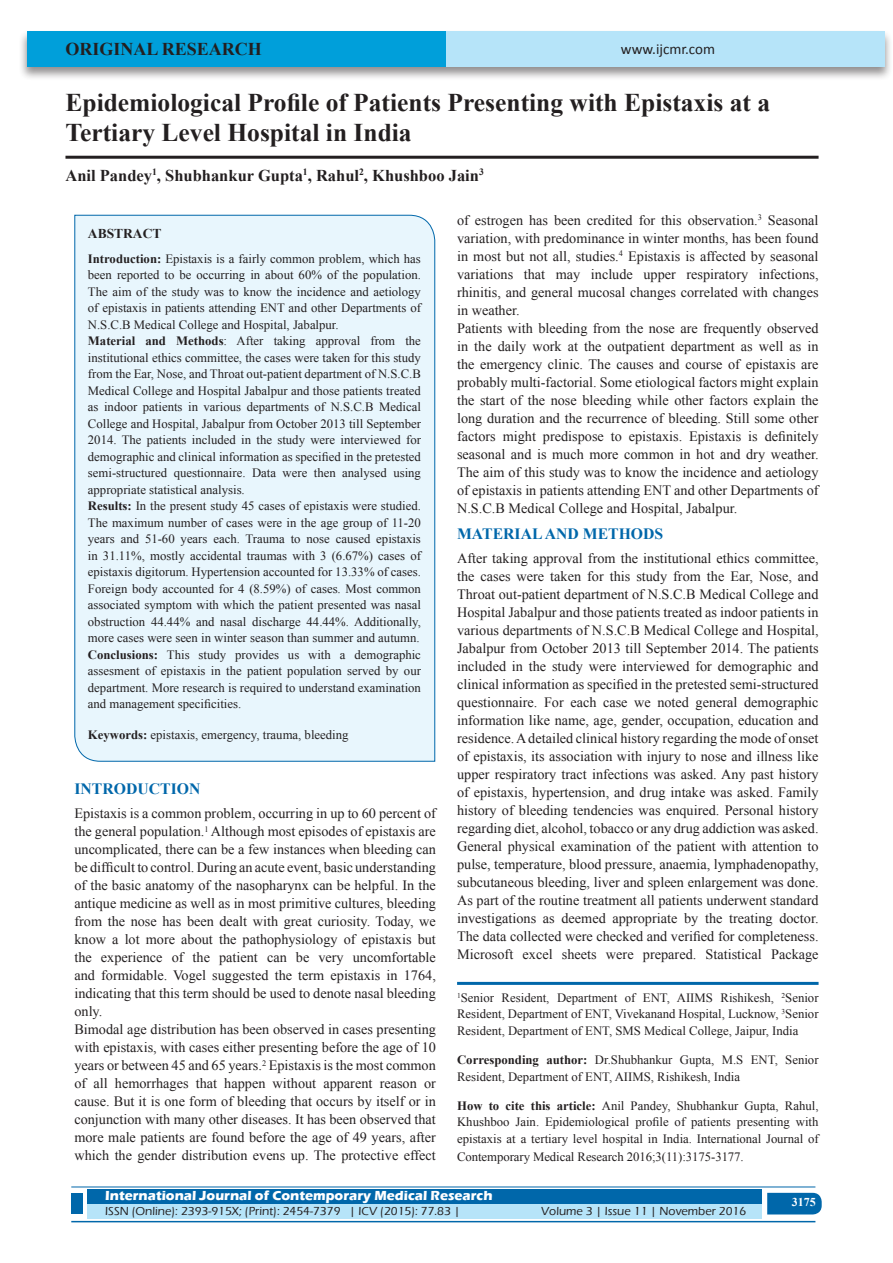
<style>
.page{position:relative;width:893px;height:1263px;background:#fff}
.page>*{position:absolute;margin:0;border:0;box-sizing:border-box;transform-origin:0 0}
.A_Title_New{font:700 25.5px/30px "Times New Roman";color:#231f20}
.AT_new{font:700 18px "Times New Roman";color:#231f20}
.AU-New{font:700 16.5px "Times New Roman";color:#231f20}
.t1{font:700 15.75px "Times New Roman";color:#0067aa}
.t2{font:15px "Calibri";color:#231f20}
.TX_New{font:14.25px/18px "Times New Roman";color:#231f20;text-align:justify}
.t3{font:700 13.5px "Eras ITC";color:#fff}
.t4{font:700 13.5px "Times New Roman";color:#231f20}
.HTC_new{font:12.75px/16.5px "Times New Roman";color:#231f20}
.Affi_New{font:12.75px/16.5px "Times New Roman";color:#231f20;text-align:justify}
.Corresponding{font:12.75px/16.5px "Times New Roman";color:#231f20}
.t5{font:500 12px "Eras ITC";color:#231f20}
.t6{font:700 12px "Times New Roman";color:#fff}
.s1{font-weight:700}
</style>
<div class="page">
<div style="left:19px;top:29px;width:874px;height:52px;background:#231f20;opacity:.5"></div>
<div style="left:27px;top:31px;width:858px;height:35px;background:#b6e4f9"></div>
<div style="left:27px;top:31px;width:419px;height:35px;background:#009fda"></div>
<div style="left:87px;top:1189px;width:674px;height:15px;background:#0067aa"></div>
<div style="left:87px;top:1204px;width:674px;height:15px;background:#b6e4f9"></div>
<svg style="left:767px;top:1193px;width:55px;height:21px"></svg>
<hr style="left:71px;top:1186px;width:744px;height:1px;background:#0067aa">
<hr style="left:71px;top:1221px;width:744px;height:1px;background:#0067aa">
<div style="left:71px;top:1193px;width:12px;height:21px;background:#0067aa"></div>
<hr style="left:65px;top:156px;width:754px;height:3px;background:#231f20">
<div style="left:74px;top:214px;width:361px;height:548px;background:#e8f6fd"></div>
<hr style="left:457px;top:982px;width:362px;height:3px;background:#0067aa">
<p class="AT_new" style="left:65px;top:36px;width:198px">ORIGINAL RESEARCH</p>
<p class="t2" style="left:621px;top:40px;width:96px">www.ijcmr.com</p>
<p class="A_Title_New" style="left:65px;top:87px;width:706px">Epidemiological Profile of Patients Presenting with Epistaxis at a<br>Tertiary Level Hospital in India</p>
<p class="AU-New" style="left:65px;top:164px;width:420px">Anil Pandey<sup>1</sup>, Shubhankur Gupta<sup>1</sup>, Rahul<sup>2</sup>, Khushboo Jain<sup>3</sup></p>
<p class="t4" style="left:88px;top:224px;width:75px">ABSTRACT</p>
<p class="HTC_new" style="left:88px;top:250px;width:335px"><span class="s1">Introduction:</span> Epistaxis is a fairly common problem, which has been reported to be occurring in about 60% of the population.<br>The aim of the study was to know the incidence and aetiology of epistaxis in patients attending ENT and other Departments of N.S.C.B Medical College and Hospital, Jabalpur.<br><span class="s1">Material and Methods</span>: After taking approval from the institutional ethics committee, the cases were taken for this study from the Ear, Nose, and Throat out-patient department of N.S.C.B Medical College and Hospital Jabalpur and those patients treated as indoor patients in various departments of N.S.C.B Medical College and Hospital, Jabalpur from October 2013 till September 2014. The patients included in the study were interviewed for demographic and clinical information as specified in the pretested semi-structured questionnaire. Data were then analysed using appropriate statistical analysis.<br><span class="s1">Results:</span> In the present study 45 cases of epistaxis were studied.<br>The maximum number of cases were in the age group of 11-20 years and 51-60 years each. Trauma to nose caused epistaxis in 31.11%, mostly accidental traumas with 3 (6.67%) cases of epistaxis digitorum. Hypertension accounted for 13.33% of cases.<br>Foreign body accounted for 4 (8.59%) of cases. Most common associated symptom with which the patient presented was nasal obstruction 44.44% and nasal discharge 44.44%. Additionally, more cases were seen in winter season than summer and autumn.<br><span class="s1">Conclusions:</span> This study provides us with a demographic assesment of epistaxis in the patient population served by our department. More research is required to understand examination and management specificities.</p>
<p class="HTC_new" style="left:88px;top:726px;width:262px"><span class="s1">Keywords:</span> epistaxis, emergency, trauma, bleeding</p>
<h1 class="t1" style="left:74px;top:778px;width:127px">INTRODUCTION</h1>
<p class="TX_New" style="left:74px;top:804px;width:363px">Epistaxis is a common problem, occurring in up to 60 percent of the general population.<sup>1</sup> Although most episodes of epistaxis are uncomplicated, there can be a few instances when bleeding can be difficult to control. During an acute event, basic understanding of the basic anatomy of the nasopharynx can be helpful. In the antique medicine as well as in most primitive cultures, bleeding from the nose has been dealt with great curiosity. Today, we know a lot more about the pathophysiology of epistaxis but the experience of the patient can be very uncomfortable and formidable. Vogel suggested the term epistaxis in 1764, indicating that this term should be used to denote nasal bleeding only.</p>
<p class="TX_New" style="left:74px;top:1020px;width:363px">Bimodal age distribution has been observed in cases presenting with epistaxis, with cases either presenting before the age of 10 years or between 45 and 65 years.<sup>2</sup> Epistaxis is the most common of all hemorrhages that happen without apparent reason or cause. But it is one form of bleeding that occurs by itself or in conjunction with many other diseases. It has been observed that more male patients are found before the age of 49 years, after which the gender distribution evens up. The protective effect</p>
<p class="TX_New" style="left:457px;top:211px;width:363px">of estrogen has been credited for this observation.<sup>3</sup> Seasonal variation, with predominance in winter months, has been found in most but not all, studies.<sup>4</sup> Epistaxis is affected by seasonal variations that may include upper respiratory infections, rhinitis, and general mucosal changes correlated with changes in weather.</p>
<p class="TX_New" style="left:457px;top:319px;width:363px">Patients with bleeding from the nose are frequently observed in the daily work at the outpatient department as well as in the emergency clinic. The causes and course of epistaxis are probably multi-factorial. Some etiological factors might explain the start of the nose bleeding while other factors explain the long duration and the recurrence of bleeding. Still some other factors might predispose to epistaxis. Epistaxis is definitely seasonal and is much more common in hot and dry weather.<br>The aim of this study was to know the incidence and aetiology of epistaxis in patients attending ENT and other Departments of N.S.C.B Medical College and Hospital, Jabalpur.</p>
<h1 class="t1" style="left:457px;top:522px;width:208px">MATERIAL AND METHODS</h1>
<p class="TX_New" style="left:457px;top:549px;width:363px">After taking approval from the institutional ethics committee, the cases were taken for this study from the Ear, Nose, and Throat out-patient department of N.S.C.B Medical College and Hospital Jabalpur and those patients treated as indoor patients in various departments of N.S.C.B Medical College and Hospital, Jabalpur from October 2013 till September 2014. The patients included in the study were interviewed for demographic and clinical information as specified in the pretested semi-structured questionnaire. For each case we noted general demographic information like name, age, gender, occupation, education and residence. A detailed clinical history regarding the mode of onset of epistaxis, its association with injury to nose and illness like upper respiratory tract infections was asked. Any past history of epistaxis, hypertension, and drug intake was asked. Family history of bleeding tendencies was enquired. Personal history regarding diet, alcohol, tobacco or any drug addiction was asked.<br>General physical examination of the patient with attention to pulse, temperature, blood pressure, anaemia, lymphadenopathy, subcutaneous bleeding, liver and spleen enlargement was done.<br>As part of the routine treatment all patients underwent standard investigations as deemed appropriate by the treating doctor.<br>The data collected were checked and verified for completeness.<br>Microsoft excel sheets were prepared. Statistical Package</p>
<p class="Affi_New" style="left:457px;top:989px;width:363px"><sup>1</sup>Senior Resident, Department of ENT, AIIMS Rishikesh, <sup>2</sup>Senior Resident, Department of ENT, Vivekanand Hospital, Lucknow, <sup>3</sup>Senior Resident, Department of ENT, SMS Medical College, Jaipur, India</p>
<p class="Corresponding" style="left:457px;top:1051px;width:363px"><span class="s1">Corresponding author:</span> Dr.Shubhankur Gupta, M.S ENT, Senior<br>Resident, Department of ENT, AIIMS, Rishikesh, India</p>
<p class="HTC_new" style="left:457px;top:1097px;width:363px;text-align:justify"><span class="s1">How to cite this article:</span> Anil Pandey, Shubhankur Gupta, Rahul, Khushboo Jain. Epidemiological profile of patients presenting with epistaxis at a tertiary level hospital in India. International Journal of</p>
<p class="HTC_new" style="left:457px;top:1148px;width:288px">Contemporary Medical Research 2016;3(11):3175-3177.</p>
<p class="t3" style="left:105px;top:1188px;width:389px">International Journal of Contemporary Medical Research</p>
<p class="t5" style="left:105px;top:1204px;width:356px">ISSN (Online): 2393-915X; (Print): 2454-7379 | ICV (2015): 77.83 |</p>
<p class="t5" style="left:541px;top:1204px;width:207px">Volume 3 | Issue 11 | November 2016</p>
<h4 class="t6" style="left:792px;top:1194px;width:25px">3175</h4>
</div>
